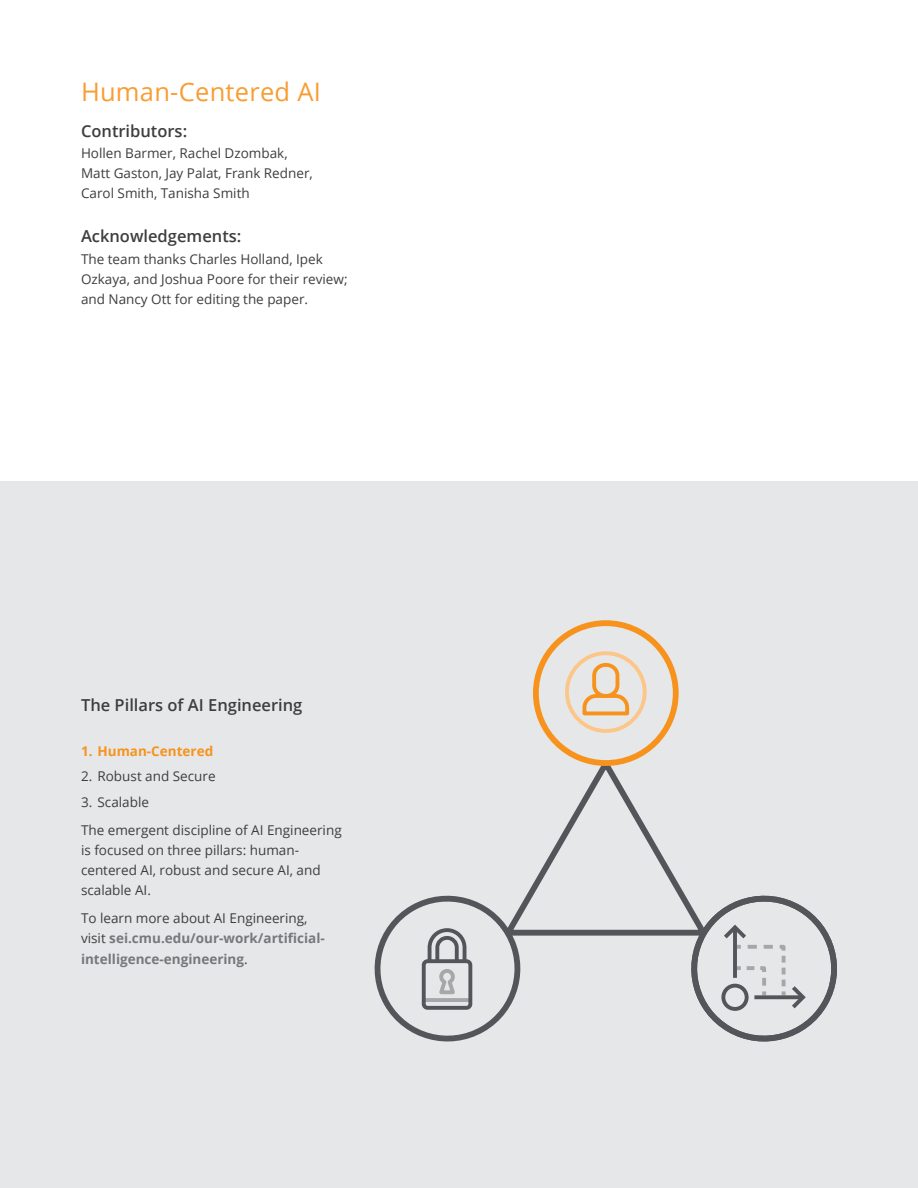
<style>
.page{position:relative;width:918px;height:1188px;background:#fff}
.page>*{position:absolute;margin:0;border:0;box-sizing:border-box;transform-origin:0 0}
.Main_Body_Text{font:25.5px "Open Sans";letter-spacing:.01em;color:#f89d33}
.Main_Body_Text-2{font:600 16.5px "Open Sans";color:#3e3e3f}
.Section_Title{font:600 16.5px "Open Sans";color:#3e3e3f}
.Main_Body_Text-3{font:13.5px/20.2px "Open Sans";color:#3e3e3f}
.Main_Body_Text-4{font:700 13.5px/20.2px "Open Sans";color:#76787b}
.t1{font:700 13.5px "Open Sans";color:#f7931d}
.s1{font-weight:400;color:#3e3e3f}
</style>
<div class="page">
<div style="left:0;top:482px;width:918px;height:706px;background:#e6e7e9"></div>
<div style="left:533px;top:620px;width:146px;height:146px;border:6px solid #f7931d;border-radius:50%"></div>
<svg style="left:565px;top:651px;width:82px;height:82px"></svg>
<svg style="left:375px;top:756px;width:462px;height:285px"></svg>
<p class="Main_Body_Text" style="left:81px;top:74px;width:241px">Human-Centered AI</p>
<p class="Main_Body_Text-2" style="left:81px;top:119px;width:108px">Contributors:</p>
<p class="Main_Body_Text-3" style="left:81px;top:143px;width:233px">Hollen Barmer, Rachel Dzombak,<br>Matt Gaston, Jay Palat, Frank Redner,<br>Carol Smith, Tanisha Smith</p>
<p class="Main_Body_Text-2" style="left:81px;top:225px;width:162px">Acknowledgements:</p>
<p class="Main_Body_Text-3" style="left:81px;top:248px;width:268px">The team thanks Charles Holland, Ipek<br>Ozkaya, and Joshua Poore for their review; and Nancy Ott for editing the paper.</p>
<p class="Section_Title" style="left:81px;top:694px;width:223px">The Pillars of AI Engineering</p>
<p class="t1" style="left:81px;top:741px;width:134px">1. Human-Centered</p>
<p class="Main_Body_Text-3" style="left:81px;top:766px;width:136px">2. Robust and Secure</p>
<p class="Main_Body_Text-3" style="left:81px;top:792px;width:70px">3. Scalable</p>
<p class="Main_Body_Text-3" style="left:81px;top:819px;width:262px">The emergent discipline of AI Engineering is focused on three pillars: human&shy;centered AI, robust and secure AI, and scalable AI.</p>
<p class="Main_Body_Text-4" style="left:81px;top:908px;width:245px"><span class="s1">To learn more about AI Engineering, visit</span> sei.cmu.edu/our-work/artificial&shy;intelligence-engineering<span class="s1">.</span></p>
</div>
